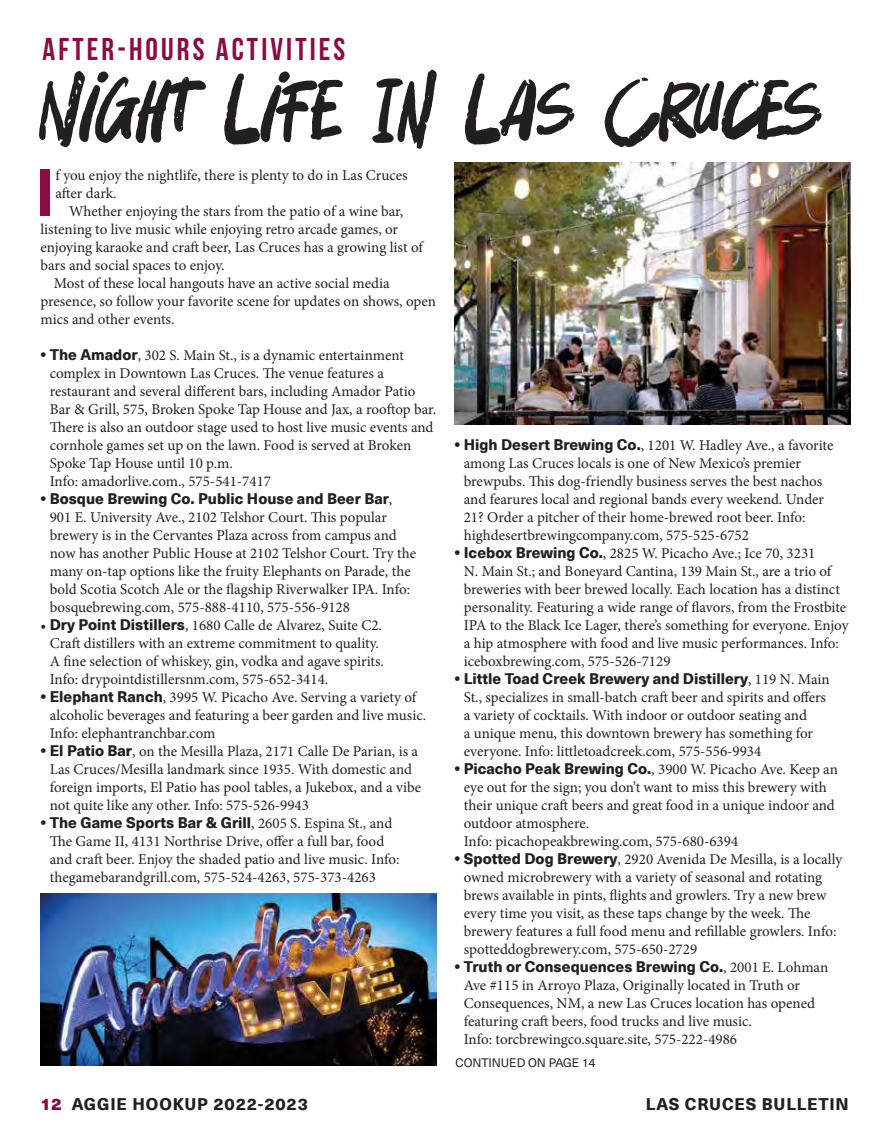
<style>
.page{position:relative;width:891px;height:1134px;background:#fff}
.page>*{position:absolute;margin:0;border:0;box-sizing:border-box;transform-origin:0 0}
.t1{font:112.5px "Amicable";letter-spacing:.025em;color:#231f20}
.t2{font:700 65.55px "Neue Haas Unica Pro";color:#8c0b42}
.t3{font:700 31.5px "Bebas Neue";letter-spacing:.1em;color:#8c0b42}
.t4{font:800 16.5px "Neue Haas Unica Pro";letter-spacing:.05em;color:#231f20}
.t5{font:15px/18px "Minion Pro";color:#231f20}
.t6{font:800 15px "Neue Haas Unica Pro";color:#231f20}
.t7{font:12px "Neue Haas Unica Pro";color:#231f20}
.s1{font-family:"Neue Haas Unica Pro";font-weight:800}
.s2{font-family:"Minion Pro";font-weight:400}
.s3{font-weight:900;color:#8c0b42}
</style>
<div class="page">
<img style="left:454px;top:162px;width:396px;height:262px">
<img style="left:40px;top:894px;width:396px;height:171px">
<h3 class="t3" style="left:43px;top:32px;width:304px">AFTER-HOURS ACTIVITIES</h3>
<h1 class="t1" style="left:45px;top:54px;width:777px">Night Life In Las Cruces</h1>
<h2 class="t2" style="left:35px;top:153px;width:22px">I</h2>
<p class="t5" style="left:56px;top:166px;width:354px">f you enjoy the nightlife, there is plenty to do in Las Cruces after dark.</p>
<p class="t5" style="left:69px;top:202px;width:336px">Whether enjoying the stars from the patio of a wine bar,</p>
<p class="t5" style="left:40px;top:220px;width:359px">listening to live music while enjoying retro arcade games, or</p>
<p class="t5" style="left:40px;top:238px;width:384px">enjoying karaoke and craft beer, Las Cruces has a growing list of</p>
<p class="t5" style="left:40px;top:256px;width:186px">bars and social spaces to enjoy.</p>
<p class="t5" style="left:54px;top:274px;width:337px">Most of these local hangouts have an active social media</p>
<p class="t5" style="left:40px;top:292px;width:397px">presence, so follow your favorite scene for updates on shows, open</p>
<p class="t5" style="left:40px;top:310px;width:136px">mics and other events.</p>
<p class="t5" style="left:50px;top:346px;width:388px;text-indent:-9px"><span class="s1">• The Amador</span>, 302 S. Main St., is a dynamic entertainment complex in Downtown Las Cruces. The venue features a restaurant and several different bars, including Amador Patio Bar &amp; Grill, 575, Broken Spoke Tap House and Jax, a rooftop bar.<br>There is also an outdoor stage used to host live music events and cornhole games set up on the lawn. Food is served at Broken Spoke Tap House until 10 p.m.<br>Info: amadorlive.com., 575-541-7417</p>
<p class="t6" style="left:40px;top:489px;width:353px">• Bosque Brewing Co. Public House and Beer Bar<span class="s2">,</span></p>
<p class="t5" style="left:50px;top:508px;width:368px">901 E. University Ave., 2102 Telshor Court. This popular brewery is in the Cervantes Plaza across from campus and now has another Public House at 2102 Telshor Court. Try the many on-tap options like the fruity Elephants on Parade, the bold Scotia Scotch Ale or the flagship Riverwalker IPA. Info: bosquebrewing.com, 575-888-4110, 575-556-9128</p>
<p class="t5" style="left:50px;top:616px;width:336px;text-indent:-9px">• <span class="s1">Dry Point Distillers</span>, 1680 Calle de Alvarez, Suite C2.<br>Craft distillers with an extreme commitment to quality.<br>A fine selection of whiskey, gin, vodka and agave spirits.<br>Info: drypointdistillersnm.com, 575-652-3414.</p>
<p class="t5" style="left:50px;top:688px;width:378px;text-indent:-9px"><span class="s1">• Elephant Ranch</span>, 3995 W. Picacho Ave. Serving a variety of alcoholic beverages and featuring a beer garden and live music.<br>Info: elephantranchbar.com</p>
<p class="t5" style="left:50px;top:742px;width:373px;text-indent:-9px"><span class="s1">• El Patio Bar</span>, on the Mesilla Plaza, 2171 Calle De Parian, is a Las Cruces/Mesilla landmark since 1935. With domestic and foreign imports, El Patio has pool tables, a Jukebox, and a vibe not quite like any other. Info: 575-526-9943</p>
<p class="t6" style="left:40px;top:813px;width:353px">• The Game Sports Bar &amp; Grill<span class="s2">, 2605 S. Espina St., and</span></p>
<p class="t5" style="left:50px;top:832px;width:351px">The Game II, 4131 Northrise Drive, offer a full bar, food and craft beer. Enjoy the shaded patio and live music. Info: thegamebarandgrill.com, 575-524-4263, 575-373-4263</p>
<p class="t5" style="left:464px;top:436px;width:371px;text-indent:-9px"><span class="s1">• High Desert Brewing Co.</span>, 1201 W. Hadley Ave., a favorite among Las Cruces locals is one of New Mexico’s premier brewpubs. This dog-friendly business serves the best nachos and fearures local and regional bands every weekend. Under 21? Order a pitcher of their home-brewed root beer. Info: highdesertbrewingcompany.com, 575-525-6752</p>
<p class="t5" style="left:464px;top:544px;width:386px;text-indent:-9px"><span class="s1">• Icebox Brewing Co.</span>, 2825 W. Picacho Ave.; Ice 70, 3231<br>N. Main St.; and Boneyard Cantina, 139 Main St., are a trio of breweries with beer brewed locally. Each location has a distinct personality. Featuring a wide range of flavors, from the Frostbite IPA to the Black Ice Lager, there’s something for everyone. Enjoy a hip atmosphere with food and live music performances. Info: iceboxbrewing.com, 575-526-7129</p>
<p class="t6" style="left:454px;top:669px;width:377px">• Little Toad Creek Brewery and Distillery<span class="s2">, 119 N. Main</span></p>
<p class="t5" style="left:464px;top:688px;width:364px">St., specializes in small-batch craft beer and spirits and offers a variety of cocktails. With indoor or outdoor seating and<br>a unique menu, this downtown brewery has something for everyone. Info: littletoadcreek.com, 575-556-9934</p>
<p class="t5" style="left:464px;top:760px;width:376px;text-indent:-9px"><span class="s1">• Picacho Peak Brewing Co.</span>, 3900 W. Picacho Ave. Keep an eye out for the sign; you don’t want to miss this brewery with their unique craft beers and great food in a unique indoor and outdoor atmosphere.<br>Info: picachopeakbrewing.com, 575-680-6394</p>
<p class="t5" style="left:464px;top:850px;width:380px;text-indent:-9px"><span class="s1">• Spotted Dog Brewery</span>, 2920 Avenida De Mesilla, is a locally owned microbrewery with a variety of seasonal and rotating brews available in pints, flights and growlers. Try a new brew every time you visit, as these taps change by the week. The brewery features a full food menu and refillable growlers. Info: spotteddogbrewery.com, 575-650-2729</p>
<p class="t6" style="left:454px;top:957px;width:375px">• Truth or Consequences Brewing Co.<span class="s2">, 2001 E. Lohman</span></p>
<p class="t5" style="left:464px;top:976px;width:353px">Ave #115 in Arroyo Plaza, Originally located in Truth or Consequences, NM, a new Las Cruces location has opened featuring craft beers, food trucks and live music.<br>Info: torcbrewingco.square.site, 575-222-4986</p>
<p class="t7" style="left:456px;top:1055px;width:142px">CONTINUED ON PAGE 14</p>
<p class="t4" style="left:40px;top:1094px;width:269px"><span class="s3">12</span> AGGIE HOOKUP 2022-2023</p>
<p class="t4" style="left:646px;top:1094px;width:204px">LAS CRUCES BULLETIN</p>
</div>
